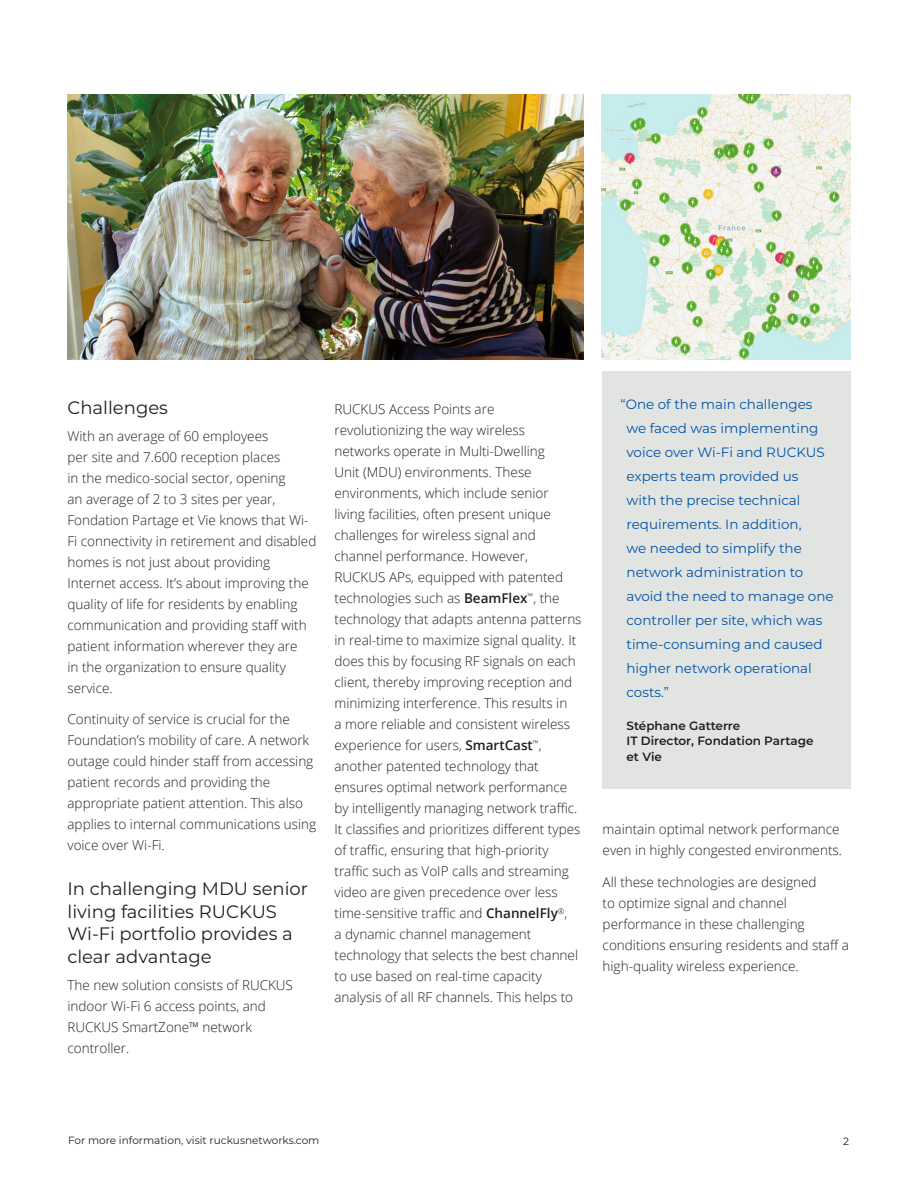
<style>
.page{position:relative;width:918px;height:1188px;background:#fff}
.page>*{position:absolute;margin:0;border:0;box-sizing:border-box;transform-origin:0 0}
.RUCK_Subhead_12_pt_black{font:18px/22.5px "Montserrat";color:#231f20}
.RUCK_Body_text_9pt{font:300 13.5px/21px "Open Sans";color:#231f20}
.RUCK_Quote_text-Unboxed_Blue{font:13.5px/24px "Montserrat";color:#0154a6}
.RUCK_Quote_Attribute{font:600 12px/15.8px "Montserrat";color:#231f20}
.t1{font:10.5px "Montserrat";color:#231f20}
.s1{font-weight:600}
</style>
<div class="page">
<div style="left:602px;top:371px;width:249px;height:418px;background:#e2e4e2"></div>
<img style="left:68px;top:94px;width:516px;height:266px">
<img style="left:602px;top:94px;width:248px;height:266px">
<p class="RUCK_Subhead_12_pt_black" style="left:68px;top:396px;width:102px">Challenges</p>
<p class="RUCK_Body_text_9pt" style="left:68px;top:425px;width:250px">With an average of 60 employees<br>per site and 7.600 reception places<br>in the medico-social sector, opening<br>an average of 2 to 3 sites per year, Fondation Partage et Vie knows that Wi-Fi connectivity in retirement and disabled homes is not just about providing Internet access. It’s about improving the quality of life for residents by enabling communication and providing staff with patient information wherever they are<br>in the organization to ensure quality service.</p>
<p class="RUCK_Body_text_9pt" style="left:68px;top:709px;width:250px">Continuity of service is crucial for the Foundation’s mobility of care. A network outage could hinder staff from accessing patient records and providing the appropriate patient attention. This also applies to internal communications using voice over Wi-Fi.</p>
<p class="RUCK_Subhead_12_pt_black" style="left:68px;top:877px;width:242px">In challenging MDU senior living facilities RUCKUS<br>Wi-Fi portfolio provides a clear advantage</p>
<p class="RUCK_Body_text_9pt" style="left:68px;top:974px;width:227px">The new solution consists of RUCKUS indoor Wi-Fi 6 access points, and<br>RUCKUS SmartZone™ network controller.</p>
<p class="RUCK_Body_text_9pt" style="left:334px;top:398px;width:249px">RUCKUS Access Points are revolutionizing the way wireless networks operate in Multi-Dwelling<br>Unit (MDU) environments. These environments, which include senior living facilities, often present unique challenges for wireless signal and channel performance. However, RUCKUS APs, equipped with patented technologies such as <span class="s1">BeamFlex</span><sup>™</sup>, the technology that adapts antenna patterns in real-time to maximize signal quality. It does this by focusing RF signals on each client, thereby improving reception and minimizing interference. This results in<br>a more reliable and consistent wireless experience for users, <span class="s1">SmartCast</span><sup>™</sup>, another patented technology that ensures optimal network performance by intelligently managing network traffic.<br>It classifies and prioritizes different types of traffic, ensuring that high-priority traffic such as VoIP calls and streaming video are given precedence over less time-sensitive traffic and <span class="s1">ChannelFly</span><sup>®</sup>,<br>a dynamic channel management technology that selects the best channel to use based on real-time capacity analysis of all RF channels. This helps to</p>
<p class="RUCK_Quote_text-Unboxed_Blue" style="left:627px;top:392px;width:209px;text-indent:-6px">“One of the main challenges we faced was implementing voice over Wi-Fi and RUCKUS experts team provided us<br>with the precise technical requirements. In addition,<br>we needed to simplify the network administration to avoid the need to manage one controller per site, which was time-consuming and caused higher network operational costs.”</p>
<p class="RUCK_Quote_Attribute" style="left:627px;top:717px;width:189px">Stéphane Gatterre<br>IT Director, Fondation Partage et Vie</p>
<p class="RUCK_Body_text_9pt" style="left:603px;top:819px;width:241px">maintain optimal network performance even in highly congested environments.</p>
<p class="RUCK_Body_text_9pt" style="left:603px;top:871px;width:248px">All these technologies are designed<br>to optimize signal and channel performance in these challenging conditions ensuring residents and staff a high-quality wireless experience.</p>
<p class="t1" style="left:68px;top:1133px;width:253px">For more information, visit ruckusnetworks.com</p>
<p class="t1" style="left:843px;top:1134px;width:7px">2</p>
</div>
